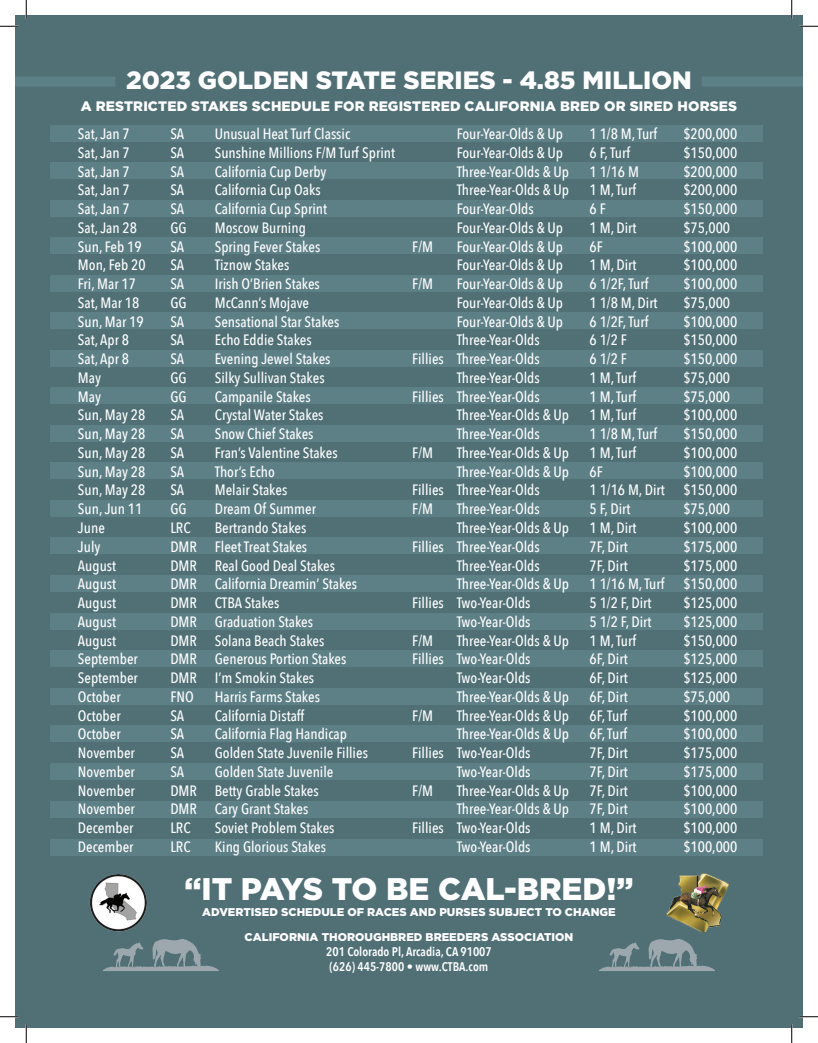
<style>
.page{position:relative;width:818px;height:1043px;background:#fff}
.page>*{position:absolute;margin:0;border:0;box-sizing:border-box;transform-origin:0 0}
.t1{font:900 31.25px "Gotham";color:#fff}
.t2{font:900 25px "Gotham";color:#fff}
.t3{font:500 15px/18.8px "Avenir Next Condensed";color:#fff}
.t4{font:900 13.75px "Gotham";letter-spacing:.01em;color:#fff}
.t5{font:600 12.5px/15px "Avenir Next Condensed";color:#fff}
.t6{font:900 11.25px/24.4px "Gotham";color:#fff;text-align:center}
</style>
<div class="page">
<div style="left:15px;top:15px;width:787px;height:1013px;background:#507076"></div>
<div style="left:50px;top:125px;width:713px;height:16px;background:#5d7f86"></div>
<div style="left:50px;top:425px;width:713px;height:16px;background:#5d7f86"></div>
<div style="left:50px;top:275px;width:713px;height:16px;background:#5d7f86"></div>
<div style="left:50px;top:575px;width:713px;height:16px;background:#5d7f86"></div>
<div style="left:50px;top:725px;width:713px;height:17px;background:#5d7f86"></div>
<div style="left:50px;top:801px;width:713px;height:17px;background:#5d7f86"></div>
<div style="left:50px;top:162px;width:713px;height:17px;background:#5d7f86"></div>
<div style="left:50px;top:462px;width:713px;height:17px;background:#5d7f86"></div>
<div style="left:50px;top:312px;width:713px;height:17px;background:#5d7f86"></div>
<div style="left:50px;top:612px;width:713px;height:17px;background:#5d7f86"></div>
<div style="left:50px;top:763px;width:713px;height:16px;background:#5d7f86"></div>
<div style="left:50px;top:839px;width:713px;height:16px;background:#5d7f86"></div>
<div style="left:50px;top:200px;width:713px;height:16px;background:#5d7f86"></div>
<div style="left:50px;top:500px;width:713px;height:16px;background:#5d7f86"></div>
<div style="left:50px;top:350px;width:713px;height:16px;background:#5d7f86"></div>
<div style="left:50px;top:650px;width:713px;height:17px;background:#5d7f86"></div>
<div style="left:50px;top:237px;width:713px;height:17px;background:#5d7f86"></div>
<div style="left:50px;top:537px;width:713px;height:17px;background:#5d7f86"></div>
<div style="left:50px;top:387px;width:713px;height:17px;background:#5d7f86"></div>
<div style="left:50px;top:688px;width:713px;height:16px;background:#5d7f86"></div>
<div style="left:15px;top:77px;width:100px;height:10px;background:#5d7f86"></div>
<div style="left:701px;top:77px;width:101px;height:10px;background:#5d7f86"></div>
<img style="left:90px;top:874px;width:57px;height:57px">
<img style="left:666px;top:873px;width:62px;height:58px">
<svg style="left:103px;top:939px;width:116px;height:32px"></svg>
<svg style="left:599px;top:939px;width:116px;height:32px"></svg>
<svg style="left:0;top:25px;width:19px;height:2px"></svg>
<svg style="left:799px;top:25px;width:19px;height:2px"></svg>
<svg style="left:0;top:1016px;width:19px;height:1px"></svg>
<svg style="left:799px;top:1015px;width:19px;height:2px"></svg>
<svg style="left:25px;top:0;width:2px;height:19px"></svg>
<svg style="left:25px;top:1024px;width:2px;height:18px"></svg>
<svg style="left:791px;top:0;width:1px;height:19px"></svg>
<svg style="left:791px;top:1024px;width:1px;height:18px"></svg>
<h2 class="t2" style="left:126px;top:65px;width:567px">2023 GOLDEN STATE SERIES - 4.85 MILLION</h2>
<p class="t4" style="left:81px;top:98px;width:657px">A RESTRICTED STAKES SCHEDULE FOR REGISTERED CALIFORNIA BRED OR SIRED HORSES</p>
<p class="t3" style="left:78px;top:124px;width:69px">Sat, Jan 7<br>Sat, Jan 7<br>Sat, Jan 7<br>Sat, Jan 7<br>Sat, Jan 7<br>Sat, Jan 28<br>Sun, Feb 19<br>Mon, Feb 20<br>Fri, Mar 17<br>Sat, Mar 18<br>Sun, Mar 19<br>Sat, Apr 8<br>Sat, Apr 8<br>May<br>May<br>Sun, May 28<br>Sun, May 28<br>Sun, May 28<br>Sun, May 28<br>Sun, May 28<br>Sun, Jun 11<br>June<br>July<br>August<br>August<br>August<br>August<br>August<br>September<br>September<br>October<br>October<br>October<br>November<br>November<br>November<br>November<br>December<br>December</p>
<p class="t3" style="left:170px;top:124px;width:28px">SA<br>SA<br>SA<br>SA<br>SA<br>GG<br>SA<br>SA<br>SA<br>GG<br>SA<br>SA<br>SA<br>GG<br>GG<br>SA<br>SA<br>SA<br>SA<br>SA<br>GG<br>LRC<br>DMR<br>DMR<br>DMR<br>DMR<br>DMR<br>DMR<br>DMR<br>DMR<br>FNO<br>SA<br>SA<br>SA<br>SA<br>DMR<br>DMR<br>LRC<br>LRC</p>
<p class="t3" style="left:215px;top:124px;width:182px">Unusual Heat Turf Classic<br>Sunshine Millions F/M Turf Sprint<br>California Cup Derby<br>California Cup Oaks<br>California Cup Sprint<br>Moscow Burning<br>Spring Fever Stakes<br>Tiznow Stakes<br>Irish O’Brien Stakes<br>McCann’s Mojave<br>Sensational Star Stakes<br>Echo Eddie Stakes<br>Evening Jewel Stakes<br>Silky Sullivan Stakes<br>Campanile Stakes<br>Crystal Water Stakes<br>Snow Chief Stakes<br>Fran’s Valentine Stakes<br>Thor’s Echo<br>Melair Stakes<br>Dream Of Summer<br>Bertrando Stakes<br>Fleet Treat Stakes<br>Real Good Deal Stakes<br>California Dreamin’ Stakes<br>CTBA Stakes<br>Graduation Stakes<br>Solana Beach Stakes<br>Generous Portion Stakes<br>I’m Smokin Stakes<br>Harris Farms Stakes<br>California Distaff<br>California Flag Handicap<br>Golden State Juvenile Fillies<br>Golden State Juvenile<br>Betty Grable Stakes<br>Cary Grant Stakes<br>Soviet Problem Stakes<br>King Glorious Stakes</p>
<p class="t3" style="left:456px;top:124px;width:114px">Four-Year-Olds &amp; Up<br>Four-Year-Olds &amp; Up<br>Three-Year-Olds &amp; Up<br>Three-Year-Olds &amp; Up<br>Four-Year-Olds<br>Four-Year-Olds &amp; Up<br>Four-Year-Olds &amp; Up<br>Four-Year-Olds &amp; Up<br>Four-Year-Olds &amp; Up<br>Four-Year-Olds &amp; Up<br>Four-Year-Olds &amp; Up<br>Three-Year-Olds<br>Three-Year-Olds<br>Three-Year-Olds<br>Three-Year-Olds<br>Three-Year-Olds &amp; Up<br>Three-Year-Olds<br>Three-Year-Olds &amp; Up<br>Three-Year-Olds &amp; Up<br>Three-Year-Olds<br>Three-Year-Olds<br>Three-Year-Olds &amp; Up<br>Three-Year-Olds<br>Three-Year-Olds<br>Three-Year-Olds &amp; Up<br>Two-Year-Olds<br>Two-Year-Olds<br>Three-Year-Olds &amp; Up<br>Two-Year-Olds<br>Two-Year-Olds<br>Three-Year-Olds &amp; Up<br>Three-Year-Olds &amp; Up<br>Three-Year-Olds &amp; Up<br>Two-Year-Olds<br>Two-Year-Olds<br>Three-Year-Olds &amp; Up<br>Three-Year-Olds &amp; Up<br>Two-Year-Olds<br>Two-Year-Olds</p>
<p class="t3" style="left:683px;top:124px;width:56px">$200,000 $150,000 $200,000 $200,000 $150,000 $75,000 $100,000 $100,000 $100,000 $75,000 $100,000 $150,000 $150,000 $75,000 $75,000 $100,000 $150,000 $100,000 $100,000 $150,000 $75,000 $100,000 $175,000 $175,000 $150,000 $125,000 $125,000 $150,000 $125,000 $125,000 $75,000 $100,000 $100,000 $175,000 $175,000 $100,000 $100,000 $100,000 $100,000</p>
<p class="t3" style="left:589px;top:124px;width:77px">1 1/8 M, Turf<br>6 F, Turf<br>1 1/16 M<br>1 M, Turf<br>6 F<br>1 M, Dirt<br>6F<br>1 M, Dirt<br>6 1/2F, Turf<br>1 1/8 M, Dirt<br>6 1/2F, Turf<br>6 1/2 F<br>6 1/2 F<br>1 M, Turf<br>1 M, Turf<br>1 M, Turf<br>1 1/8 M, Turf<br>1 M, Turf<br>6F<br>1 1/16 M, Dirt<br>5 F, Dirt<br>1 M, Dirt<br>7F, Dirt<br>7F, Dirt<br>1 1/16 M, Turf<br>5 1/2 F, Dirt<br>5 1/2 F, Dirt<br>1 M, Turf<br>6F, Dirt<br>6F, Dirt<br>6F, Dirt<br>6F, Turf<br>6F, Turf<br>7F, Dirt<br>7F, Dirt<br>7F, Dirt<br>7F, Dirt<br>1 M, Dirt<br>1 M, Dirt</p>
<h1 class="t1" style="left:184px;top:870px;width:450px">“IT PAYS TO BE CAL-BRED!”</h1>
<p class="t6" style="left:202px;top:899px;width:415px">ADVERTISED SCHEDULE OF RACES AND PURSES SUBJECT TO CHANGE<br>CALIFORNIA THOROUGHBRED BREEDERS ASSOCIATION</p>
<p class="t5" style="left:326px;top:943px;width:167px">201 Colorado Pl, Arcadia, CA 91007 (626) 445-7800 • www.CTBA.com</p>
<p class="t3" style="left:412px;top:237px;width:22px">F/M</p>
<p class="t3" style="left:412px;top:274px;width:22px">F/M</p>
<p class="t3" style="left:412px;top:349px;width:33px">Fillies</p>
<p class="t3" style="left:412px;top:387px;width:33px">Fillies</p>
<p class="t3" style="left:412px;top:443px;width:22px">F/M</p>
<p class="t3" style="left:412px;top:481px;width:33px">Fillies<br>F/M</p>
<p class="t3" style="left:412px;top:537px;width:33px">Fillies</p>
<p class="t3" style="left:412px;top:593px;width:33px">Fillies</p>
<p class="t3" style="left:412px;top:631px;width:33px">F/M<br>Fillies</p>
<p class="t3" style="left:412px;top:706px;width:22px">F/M</p>
<p class="t3" style="left:412px;top:743px;width:33px">Fillies</p>
<p class="t3" style="left:412px;top:781px;width:22px">F/M</p>
<p class="t3" style="left:412px;top:818px;width:33px">Fillies</p>
</div>
